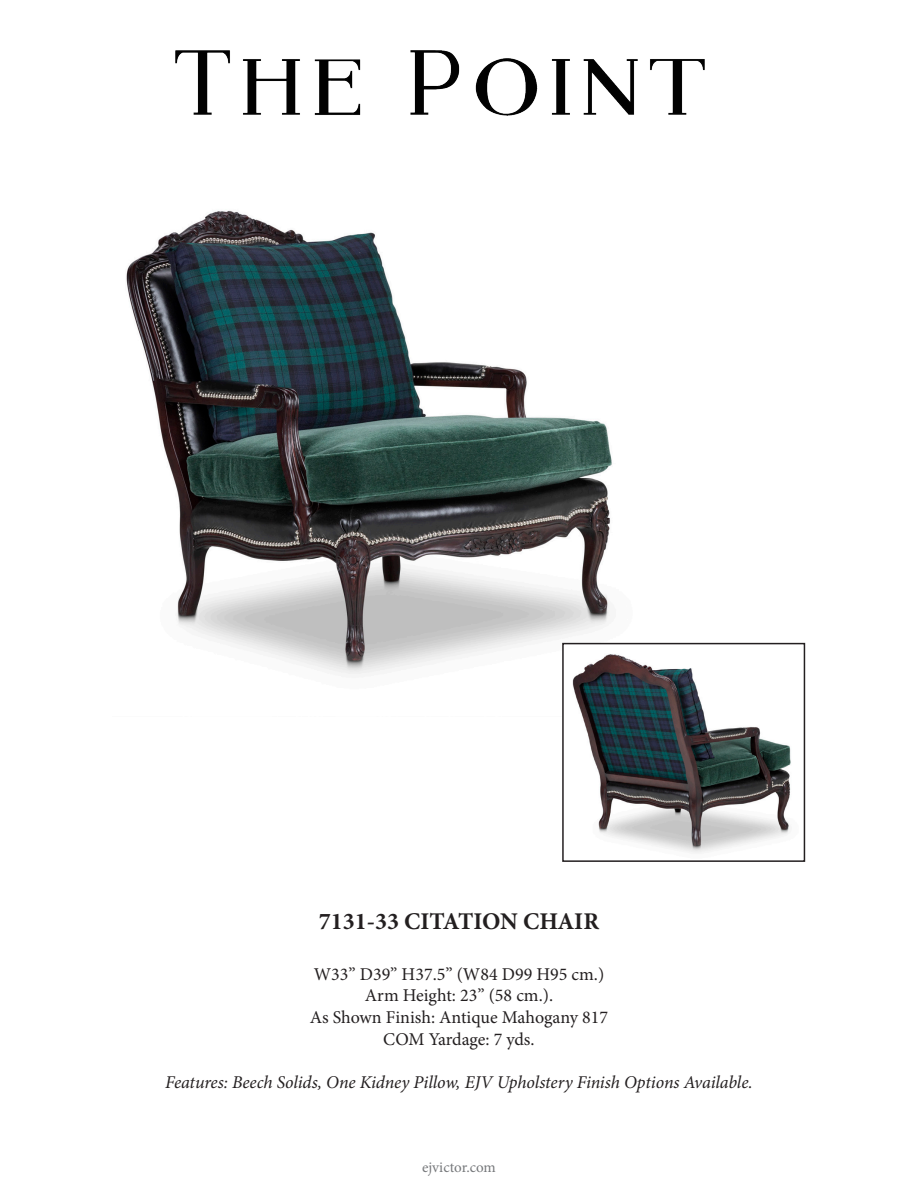
<style>
.page{position:relative;width:918px;height:1188px;background:#fff}
.page>*{position:absolute;margin:0;border:0;box-sizing:border-box;transform-origin:0 0}
.t1{font:700 24px "Minion Pro";color:#231f20}
.t2{font:18px "Minion Pro";color:#231f20}
.t3{font:italic 18px "Minion Pro";letter-spacing:-.005em;color:#231f20}
.t4{font:15px "Minion Pro";color:#76787b}
</style>
<div class="page">
<img style="left:126px;top:210px;width:561px;height:464px">
<img style="left:565px;top:646px;width:226px;height:207px">
<div style="left:562px;top:643px;width:243px;height:219px;border:2px solid #231f20"></div>
<img style="left:176px;top:51px;width:529px;height:64px">
<p class="t1" style="left:319px;top:905px;width:282px">7131-33 CITATION CHAIR</p>
<p class="t2" style="left:314px;top:962px;width:292px">W33” D39” H37.5” (W84 D99 H95 cm.)</p>
<p class="t2" style="left:365px;top:984px;width:190px">Arm Height: 23” (58 cm.).</p>
<p class="t2" style="left:310px;top:1005px;width:300px">As Shown Finish: Antique Mahogany 817</p>
<p class="t2" style="left:383px;top:1027px;width:153px">COM Yardage: 7 yds.</p>
<p class="t3" style="left:165px;top:1070px;width:589px">Features: Beech Solids, One Kidney Pillow, EJV Upholstery Finish Options Available.</p>
<p class="t4" style="left:422px;top:1158px;width:75px">ejvictor.com</p>
</div>
